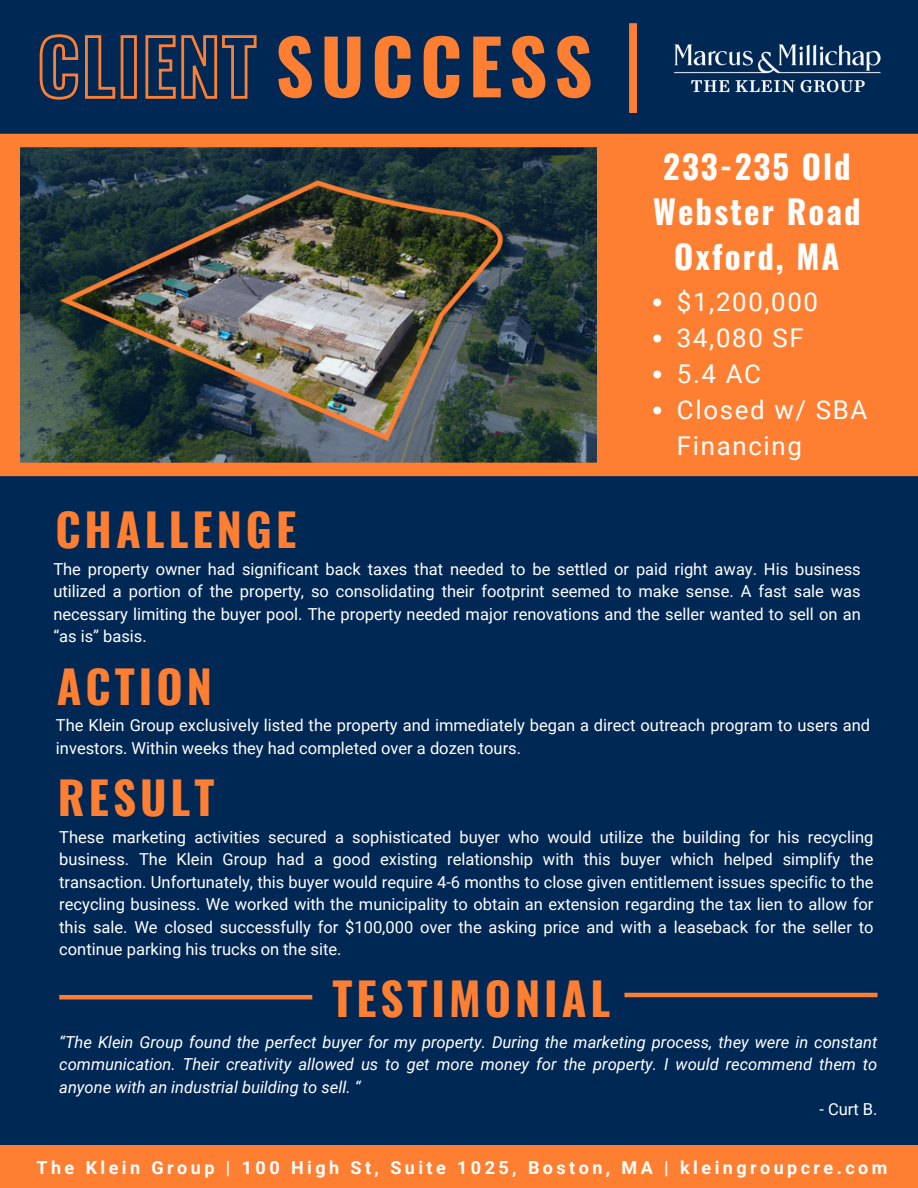
<style>
.page{position:relative;width:918px;height:1188px;background:#002855}
.page>*{position:absolute;margin:0;border:0;box-sizing:border-box;transform-origin:0 0}
.t1{font:700 75px "Oswald";letter-spacing:.09em;color:#ff7f32}
.t2{font:700 45px "Oswald";letter-spacing:.09em;color:#ff7f32}
.t3{font:700 32.85px/45px "Oswald";letter-spacing:.065em;color:#fff;text-align:center}
.t4{font:25.8px/36px "Roboto";letter-spacing:.065em;color:#fff}
.t5{font:700 18px "Roboto";letter-spacing:.19em;color:#fff}
.t6{font:16.5px/22.5px "Roboto";color:#fff;text-align:justify}
.t7{font:italic 16.5px/22.5px "Roboto";color:#fff;text-align:justify}
.s1{color:rgb(0 0 0/0)}
</style>
<div class="page">
<div style="left:0;top:140px;width:918px;height:329px;background:#ff7f32"></div>
<img style="left:674px;top:44px;width:207px;height:49px">
<img style="left:20px;top:147px;width:576px;height:316px">
<div style="left:629px;top:23px;width:8px;height:90px;background:#ff7f32"></div>
<div style="left:0;top:1146px;width:918px;height:42px;background:#ff7f32"></div>
<div style="left:0;top:134px;width:918px;height:13px;background:#ff7f32"></div>
<div style="left:0;top:463px;width:918px;height:13px;background:#ff7f32"></div>
<svg style="left:39px;top:34px;width:218px;height:66px"></svg>
<svg style="left:653px;top:299px;width:8px;height:7px"></svg>
<svg style="left:653px;top:335px;width:8px;height:7px"></svg>
<svg style="left:653px;top:371px;width:8px;height:7px"></svg>
<svg style="left:653px;top:407px;width:8px;height:7px"></svg>
<hr style="left:59px;top:995px;width:253px;height:4px;background:#ff7f32">
<hr style="left:624px;top:993px;width:254px;height:4px;background:#ff7f32">
<h1 class="t1" style="left:37px;top:8px;width:557px"><span class="s1">CLIENT</span> SUCCESS</h1>
<p class="t3" style="left:653px;top:143px;width:209px">233-235 Old<br>Webster Road<br>Oxford, MA</p>
<h2 class="t4" style="left:677px;top:284px;width:143px">$1,200,000</h2>
<p class="t4" style="left:677px;top:320px;width:128px">34,080 SF</p>
<h2 class="t4" style="left:677px;top:356px;width:86px">5.4 AC</h2>
<p class="t4" style="left:677px;top:392px;width:192px">Closed w/ SBA<br>Financing</p>
<p class="t2" style="left:55px;top:494px;width:242px">CHALLENGE</p>
<p class="t6" style="left:53px;top:558px;width:809px">The property owner had significant back taxes that needed to be settled or paid right away. His business utilized a portion of the property, so consolidating their footprint seemed to make sense. A fast sale was necessary limiting the buyer pool. The property needed major renovations and the seller wanted to sell on an “as is” basis.</p>
<h3 class="t2" style="left:57px;top:651px;width:157px">ACTION</h3>
<p class="t6" style="left:56px;top:714px;width:816px">The Klein Group exclusively listed the property and immediately began a direct outreach program to users and investors. Within weeks they had completed over a dozen tours.</p>
<p class="t2" style="left:58px;top:762px;width:158px">RESULT</p>
<p class="t6" style="left:59px;top:826px;width:816px">These marketing activities secured a sophisticated buyer who would utilize the building for his recycling business. The Klein Group had a good existing relationship with this buyer which helped simplify the transaction. Unfortunately, this buyer would require 4-6 months to close given entitlement issues specific to the recycling business. We worked with the municipality to obtain an extension regarding the tax lien to allow for this sale. We closed successfully for $100,000 over the asking price and with a leaseback for the seller to continue parking his trucks on the site.</p>
<p class="t2" style="left:332px;top:964px;width:280px">TESTIMONIAL</p>
<h2 class="t7" style="left:59px;top:1031px;width:820px">“The Klein Group found the perfect buyer for my property. During the marketing process, they were in constant communication. Their creativity allowed us to get more money for the property. I would recommend them to anyone with an industrial building to sell. “</h2>
<p class="t6" style="left:819px;top:1098px;width:60px">- Curt B.</p>
<h2 class="t5" style="left:37px;top:1157px;width:852px">The Klein Group | 100 High St, Suite 1025, Boston, MA | kleingroupcre.com</h2>
</div>
